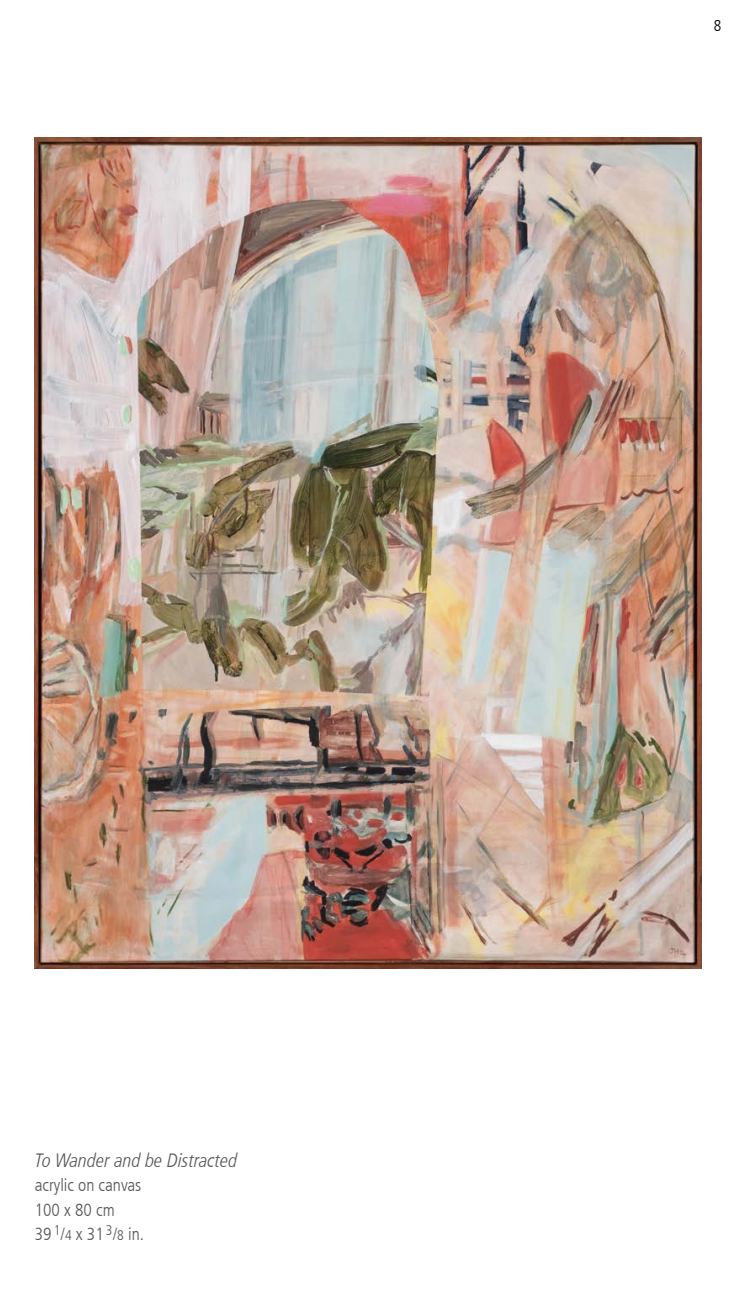
<style>
.page{position:relative;width:735px;height:1290px;background:#fff}
.page>*{position:absolute;margin:0;border:0;box-sizing:border-box;transform-origin:0 0}
.t1{font:italic 300 condensed 19.25px "Frutiger LT Com";color:#575756}
.t2{font:300 condensed 17.5px/24.5px "Frutiger LT Com";color:#575756}
.t3{font:300 condensed 15.75px "Frutiger LT Com";color:#000}
.s1{font-size:14px}
</style>
<div class="page">
<img style="left:35px;top:138px;width:666px;height:830px">
<p class="t1" style="left:35px;top:1149px;width:204px">To Wander and be Distracted</p>
<p class="t2" style="left:35px;top:1173px;width:111px">acrylic on canvas<br>100 x 80 cm<br>39 <sup>1</sup>/<span class="s1">4</span> x 31 <sup>3</sup>/<span class="s1">8</span> in.</p>
<p class="t3" style="left:713px;top:16px;width:9px">8</p>
</div>
